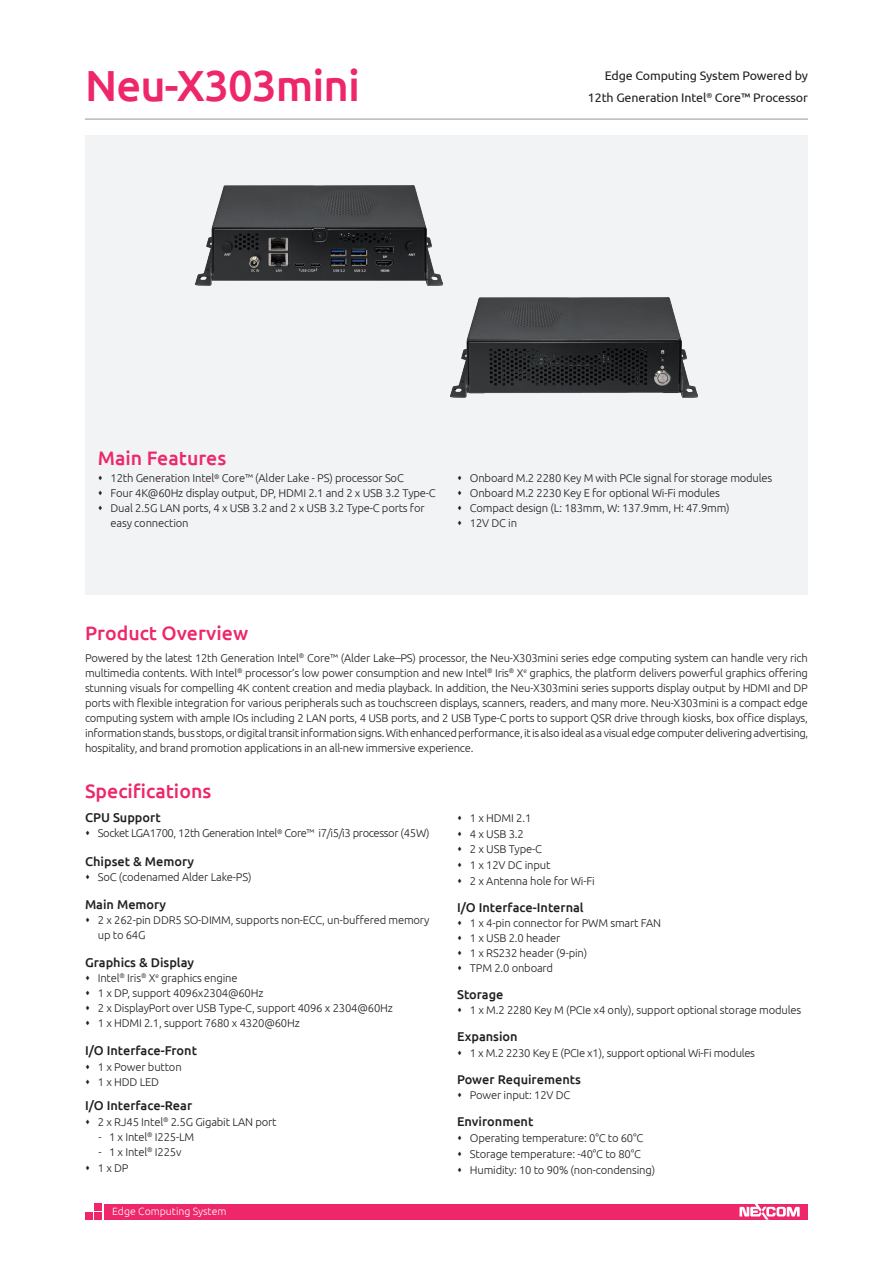
<style>
.page{position:relative;width:893px;height:1263px;background:#fff}
.page>*{position:absolute;margin:0;border:0;box-sizing:border-box;transform-origin:0 0}
.model_name{font:500 43.5px "Ubuntu";letter-spacing:-.02em;color:#ed2769}
.t1{font:500 19.5px "Ubuntu";color:#ed2769}
.item{font:500 12.75px "Ubuntu";color:#231f20}
.model_describe{font:12.45px "Ubuntu";letter-spacing:-.01em;color:#231f20}
.product_overview{font:300 11.25px/15px "Ubuntu";letter-spacing:-.015em;color:#231f20}
.product_overview-2{font:300 11.25px "Ubuntu";letter-spacing:-.035em;color:#231f20}
.t2{font:300 10.5px "Ubuntu";color:#fff}
</style>
<div class="page">
<div style="left:85px;top:136px;width:723px;height:459px;background:#f2f3f4"></div>
<div style="left:104px;top:1204px;width:704px;height:15px;background:#ed2769"></div>
<div style="left:94px;top:1203px;width:7px;height:7px;background:#ed2769"></div>
<div style="left:94px;top:1213px;width:7px;height:7px;background:#ed2769"></div>
<div style="left:85px;top:1213px;width:7px;height:7px;background:#ed2769"></div>
<svg style="left:739px;top:1204px;width:61px;height:15px"></svg>
<hr style="left:85px;top:119px;width:723px;height:1px;background:#939598">
<img style="left:196px;top:186px;width:246px;height:100px">
<img style="left:451px;top:298px;width:246px;height:100px">
<p class="model_name" style="left:85px;top:58px;width:277px">Neu-X303mini</p>
<p class="model_describe" style="left:605px;top:68px;width:205px">Edge Computing System Powered by</p>
<p class="model_describe" style="left:588px;top:90px;width:221px">12th Generation Intel<sup>®</sup> Core™ Processor</p>
<h2 class="t1" style="left:98px;top:446px;width:130px">Main Features</h2>
<p class="product_overview" style="left:111px;top:471px;width:295px">12th Generation Intel<sup>®</sup> Core™ (Alder Lake - PS) processor SoC</p>
<p class="product_overview" style="left:111px;top:486px;width:327px">Four 4K@60Hz display output, DP, HDMI 2.1 and 2 x USB 3.2 Type-C</p>
<p class="product_overview" style="left:111px;top:501px;width:316px">Dual 2.5G LAN ports, 4 x USB 3.2 and 2 x USB 3.2 Type-C ports for easy connection</p>
<p class="product_overview" style="left:470px;top:471px;width:304px">Onboard M.2 2280 Key M with PCIe signal for storage modules</p>
<p class="product_overview" style="left:470px;top:486px;width:252px">Onboard M.2 2230 Key E for optional Wi-Fi modules</p>
<p class="product_overview" style="left:470px;top:501px;width:261px">Compact design (L: 183mm, W: 137.9mm, H: 47.9mm)</p>
<p class="product_overview" style="left:470px;top:516px;width:49px">12V DC in</p>
<p class="t1" style="left:85px;top:621px;width:165px">Product Overview</p>
<p class="product_overview" style="left:85px;top:650px;width:725px;text-align:justify">Powered by the latest 12th Generation Intel<sup>®</sup> Core™ (Alder Lake–PS) processor, the Neu-X303mini series edge computing system can handle very rich multimedia contents. With Intel<sup>®</sup> processor’s low power consumption and new Intel<sup>®</sup> Iris<sup>®</sup> X<sup>e</sup> graphics, the platform delivers powerful graphics offering stunning visuals for compelling 4K content creation and media playback. In addition, the Neu-X303mini series supports display output by HDMI and DP ports with flexible integration for various peripherals such as touchscreen displays, scanners, readers, and many more. Neu-X303mini is a compact edge computing system with ample IOs including 2 LAN ports, 4 USB ports, and 2 USB Type-C ports to support QSR drive through kiosks, box office displays, information stands, bus stops, or digital transit information signs. With enhanced performance, it is also ideal as a visual edge computer delivering advertising, hospitality, and brand promotion applications in an all-new immersive experience.</p>
<p class="t1" style="left:85px;top:779px;width:128px">Specifications</p>
<p class="item" style="left:85px;top:810px;width:77px">CPU Support</p>
<p class="product_overview-2" style="left:98px;top:827px;width:333px">Socket LGA1700, 12th Generation Intel<sup>®</sup> Core™ i7/i5/i3 processor (45W)</p>
<p class="item" style="left:85px;top:853px;width:110px">Chipset &amp; Memory</p>
<p class="product_overview" style="left:98px;top:869px;width:155px">SoC (codenamed Alder Lake-PS)</p>
<p class="item" style="left:85px;top:896px;width:83px">Main Memory</p>
<p class="product_overview" style="left:98px;top:912px;width:333px">2 x 262-pin DDR5 SO-DIMM, supports non-ECC, un-buffered memory up to 64G</p>
<p class="item" style="left:85px;top:955px;width:110px">Graphics &amp; Display</p>
<p class="product_overview" style="left:98px;top:970px;width:141px">Intel<sup>®</sup> Iris<sup>®</sup> X<sup>e</sup> graphics engine</p>
<p class="product_overview" style="left:98px;top:985px;width:167px">1 x DP, support 4096x2304@60Hz</p>
<p class="product_overview" style="left:98px;top:1000px;width:297px">2 x DisplayPort over USB Type-C, support 4096 x 2304@60Hz</p>
<p class="product_overview" style="left:98px;top:1015px;width:204px">1 x HDMI 2.1, support 7680 x 4320@60Hz</p>
<p class="item" style="left:85px;top:1043px;width:113px">I/O Interface-Front</p>
<p class="product_overview" style="left:98px;top:1059px;width:85px">1 x Power button</p>
<p class="product_overview" style="left:98px;top:1074px;width:63px">1 x HDD LED</p>
<p class="item" style="left:85px;top:1098px;width:109px">I/O Interface-Rear</p>
<p class="product_overview" style="left:98px;top:1114px;width:180px">2 x RJ45 Intel<sup>®</sup> 2.5G Gigabit LAN port</p>
<p class="product_overview" style="left:99px;top:1129px;width:97px">- 1 x Intel<sup>®</sup> I225-LM</p>
<p class="product_overview" style="left:99px;top:1144px;width:84px">- 1 x Intel<sup>®</sup> I225v</p>
<p class="product_overview" style="left:98px;top:1160px;width:32px">1 x DP</p>
<p class="t2" style="left:112px;top:1204px;width:116px">Edge Computing System</p>
<p class="product_overview" style="left:470px;top:810px;width:63px">1 x HDMI 2.1</p>
<p class="product_overview" style="left:470px;top:826px;width:55px">4 x USB 3.2</p>
<p class="product_overview" style="left:470px;top:841px;width:74px">2 x USB Type-C</p>
<p class="product_overview" style="left:470px;top:857px;width:82px">1 x 12V DC input</p>
<p class="product_overview" style="left:470px;top:873px;width:126px">2 x Antenna hole for Wi-Fi</p>
<p class="item" style="left:457px;top:899px;width:128px">I/O Interface-Internal</p>
<p class="product_overview" style="left:470px;top:915px;width:193px">1 x 4-pin connector for PWM smart FAN</p>
<p class="product_overview" style="left:470px;top:930px;width:92px">1 x USB 2.0 header</p>
<p class="product_overview" style="left:470px;top:945px;width:119px">1 x RS232 header (9-pin)</p>
<p class="product_overview" style="left:470px;top:960px;width:85px">TPM 2.0 onboard</p>
<p class="item" style="left:457px;top:986px;width:48px">Storage</p>
<p class="product_overview" style="left:470px;top:1002px;width:333px">1 x M.2 2280 Key M (PCIe x4 only), support optional storage modules</p>
<p class="item" style="left:457px;top:1028px;width:62px">Expansion</p>
<p class="product_overview" style="left:470px;top:1045px;width:287px">1 x M.2 2230 Key E (PCIe x1), support optional Wi-Fi modules</p>
<p class="item" style="left:457px;top:1071px;width:125px">Power Requirements</p>
<p class="product_overview" style="left:470px;top:1087px;width:102px">Power input: 12V DC</p>
<p class="item" style="left:457px;top:1114px;width:78px">Environment</p>
<p class="product_overview" style="left:470px;top:1130px;width:175px">Operating temperature: 0°C to 60°C</p>
<p class="product_overview" style="left:470px;top:1146px;width:173px">Storage temperature: -40°C to 80°C</p>
<p class="product_overview" style="left:470px;top:1162px;width:187px">Humidity: 10 to 90% (non-condensing)</p>
</div>
